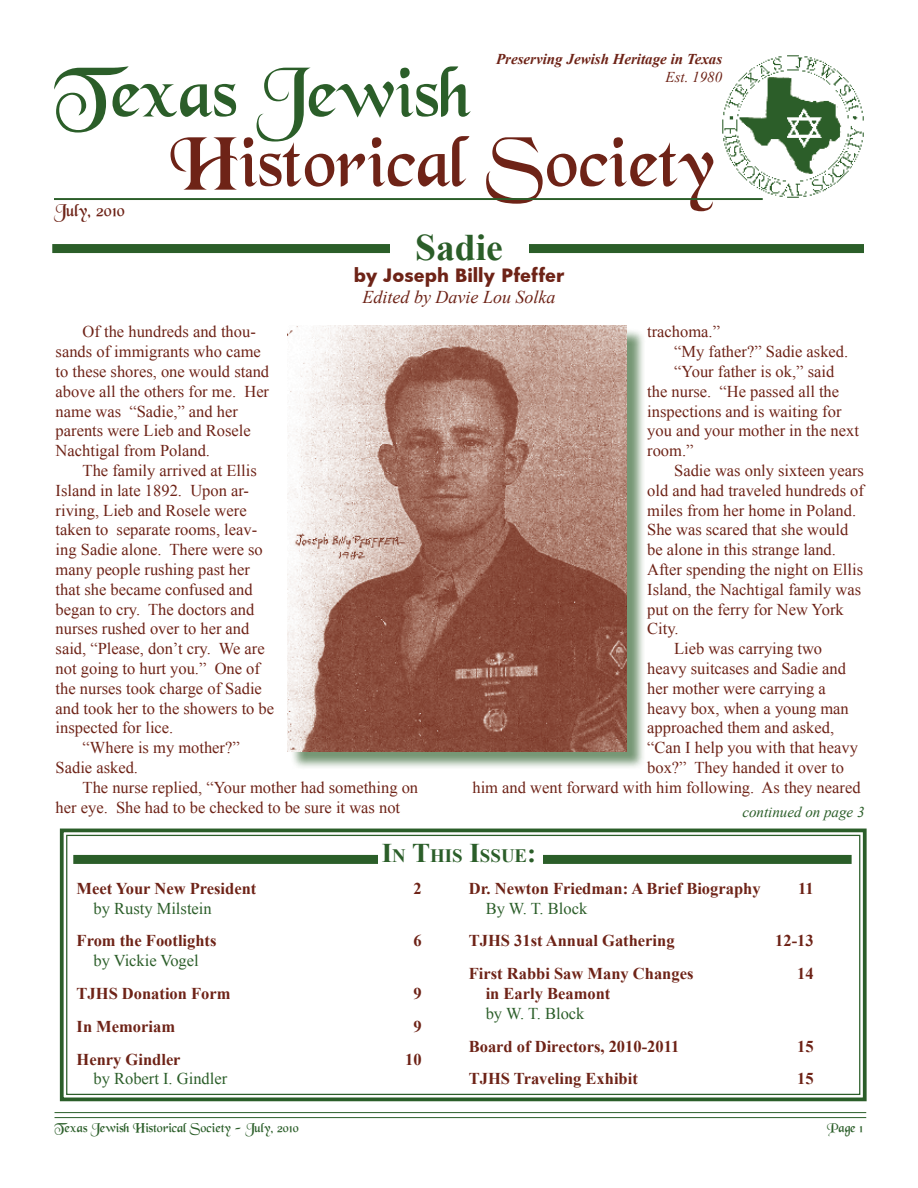
<style>
.page{position:relative;width:918px;height:1188px;background:#fff}
.page>*{position:absolute;margin:0;border:0;box-sizing:border-box;transform-origin:0 0}
.t1{font:75px "Black Chancery";color:#6e2317}
.t2{font:75px "Black Chancery";color:#2b5e29}
.t3{font:700 37.5px "Times New Roman";color:#2b5e29}
.t4{font:700 18.9px "Times New Roman";color:#2b5e29}
.t5{font:italic 18px "Times New Roman";color:#6e2317}
.t6{font:700 18px "Futura";color:#6e2317}
.t7{font:18px "Black Chancery";color:#6e2317}
.t8{font:16.5px/19.8px "Times New Roman";color:#6e2317}
.t9{font:700 16.5px "Times New Roman";color:#6e2317}
.t10{font:16.5px "Times New Roman";color:#2b5e29}
.t11{font:italic 700 15px "Times New Roman";color:#6e2317}
.t12{font:italic 15px "Times New Roman";color:#2b5e29}
.t13{font:italic 15px "Times New Roman";color:#6e2317}
.t14{font:13.5px "Black Chancery";color:#2b5e29}
.s1{font-size:27px}
</style>
<div class="page">
<hr style="left:55px;top:1112px;width:811px;height:1px;background:#2b5e29">
<hr style="left:55px;top:1117px;width:811px;height:1px;background:#2b5e29">
<img style="left:722px;top:55px;width:142px;height:143px">
<hr style="left:54px;top:198px;width:709px;height:2px;background:#2b5e29">
<svg style="left:59px;top:828px;width:808px;height:274px"></svg>
<div style="left:66px;top:835px;width:794px;height:260px;border:1px solid #2b5e29"></div>
<div style="left:290px;top:328px;width:355px;height:442px;background:#2b5e29;opacity:.65"></div>
<img style="left:288px;top:326px;width:339px;height:426px">
<div style="left:52px;top:244px;width:812px;height:9px;background:#2b5e29"></div>
<div style="left:390px;top:235px;width:138px;height:20px;background:#fff"></div>
<p class="t11" style="left:496px;top:49px;width:228px">Preserving Jewish Heritage in Texas</p>
<p class="t13" style="left:666px;top:67px;width:58px">Est. 1980</p>
<h1 class="t2" style="left:54px;top:54px;width:419px">Texas Jewish</h1>
<h1 class="t1" style="left:170px;top:124px;width:545px">Historical Society</h1>
<p class="t7" style="left:54px;top:201px;width:72px">July, 2010</p>
<h2 class="t3" style="left:415px;top:222px;width:89px">Sadie</h2>
<p class="t6" style="left:354px;top:262px;width:212px">by Joseph Billy Pfeffer</p>
<p class="t5" style="left:363px;top:285px;width:194px">Edited by Davie Lou Solka</p>
<p class="t8" style="left:56px;top:322px;width:215px;text-indent:27px">Of the hundreds and thou&shy;sands of immigrants who came to these shores, one would stand above all the others for me. Her name was “Sadie,” and her parents were Lieb and Rosele<br>Nachtigal from Poland.</p>
<p class="t8" style="left:83px;top:460px;width:176px">The family arrived at Ellis</p>
<p class="t8" style="left:56px;top:480px;width:195px">Island in late 1892. Upon ar-</p>
<p class="t8" style="left:56px;top:500px;width:193px">riving, Lieb and Rosele were</p>
<p class="t8" style="left:56px;top:520px;width:203px">taken to separate rooms, leav-</p>
<p class="t8" style="left:56px;top:539px;width:209px">ing Sadie alone. There were so</p>
<p class="t8" style="left:56px;top:559px;width:196px">many people rushing past her</p>
<p class="t8" style="left:56px;top:579px;width:199px">that she became confused and</p>
<p class="t8" style="left:56px;top:599px;width:200px">began to cry. The doctors and</p>
<p class="t8" style="left:56px;top:619px;width:195px">nurses rushed over to her and</p>
<p class="t8" style="left:56px;top:638px;width:211px">said, “Please, don’t cry. We are</p>
<p class="t8" style="left:56px;top:658px;width:206px">not going to hurt you.” One of</p>
<p class="t8" style="left:56px;top:678px;width:208px">the nurses took charge of Sadie</p>
<p class="t8" style="left:56px;top:698px;width:220px">and took her to the showers to be</p>
<p class="t8" style="left:56px;top:718px;width:119px">inspected for lice.</p>
<p class="t8" style="left:83px;top:737px;width:159px">“Where is my mother?”</p>
<p class="t8" style="left:56px;top:757px;width:84px">Sadie asked.</p>
<p class="t8" style="left:83px;top:777px;width:337px">The nurse replied, “Your mother had something on</p>
<p class="t8" style="left:56px;top:797px;width:346px">her eye. She had to be checked to be sure it was not</p>
<p class="t8" style="left:647px;top:322px;width:74px">trachoma.”</p>
<p class="t8" style="left:674px;top:341px;width:176px">“My father?” Sadie asked.</p>
<p class="t8" style="left:674px;top:361px;width:162px">“Your father is ok,” said</p>
<p class="t8" style="left:647px;top:381px;width:193px">the nurse. “He passed all the</p>
<p class="t8" style="left:647px;top:401px;width:196px">inspections and is waiting for</p>
<p class="t8" style="left:647px;top:421px;width:213px">you and your mother in the next</p>
<p class="t8" style="left:647px;top:440px;width:48px">room.”</p>
<p class="t8" style="left:674px;top:460px;width:191px">Sadie was only sixteen years</p>
<p class="t8" style="left:647px;top:480px;width:218px">old and had traveled hundreds of</p>
<p class="t8" style="left:647px;top:500px;width:210px">miles from her home in Poland.</p>
<p class="t8" style="left:647px;top:520px;width:203px">She was scared that she would</p>
<p class="t8" style="left:647px;top:539px;width:190px">be alone in this strange land.</p>
<p class="t8" style="left:647px;top:559px;width:217px">After spending the night on Ellis</p>
<p class="t8" style="left:647px;top:579px;width:216px">Island, the Nachtigal family was</p>
<p class="t8" style="left:647px;top:599px;width:198px">put on the ferry for New York</p>
<p class="t8" style="left:647px;top:619px;width:33px">City.</p>
<p class="t8" style="left:674px;top:638px;width:150px">Lieb was carrying two</p>
<p class="t8" style="left:647px;top:658px;width:200px">heavy suitcases and Sadie and</p>
<p class="t8" style="left:647px;top:678px;width:180px">her mother were carrying a</p>
<p class="t8" style="left:647px;top:698px;width:203px">heavy box, when a young man</p>
<p class="t8" style="left:647px;top:718px;width:188px">approached them and asked,</p>
<p class="t8" style="left:647px;top:737px;width:212px">“Can I help you with that heavy</p>
<p class="t8" style="left:647px;top:757px;width:198px">box?” They handed it over to</p>
<p class="t8" style="left:472px;top:777px;width:390px">him and went forward with him following. As they neared</p>
<p class="t12" style="left:742px;top:802px;width:124px">continued on page 3</p>
<p class="t4" style="left:382px;top:843px;width:156px"><span class="s1">I</span>N <span class="s1">T</span>HIS <span class="s1">I</span>SSUE<span class="s1">:</span></p>
<p class="t9" style="left:77px;top:877px;width:181px">Meet Your New President</p>
<p class="t9" style="left:413px;top:877px;width:10px">2</p>
<p class="t10" style="left:93px;top:897px;width:120px">by Rusty Milstein</p>
<p class="t9" style="left:77px;top:930px;width:141px">From the Footlights</p>
<p class="t9" style="left:413px;top:930px;width:10px">6</p>
<p class="t10" style="left:93px;top:950px;width:107px">by Vickie Vogel</p>
<p class="t9" style="left:77px;top:982px;width:156px">TJHS Donation Form</p>
<p class="t9" style="left:413px;top:982px;width:10px">9</p>
<p class="t9" style="left:77px;top:1015px;width:100px">In Memoriam</p>
<p class="t9" style="left:413px;top:1015px;width:10px">9</p>
<p class="t9" style="left:77px;top:1048px;width:106px">Henry Gindler</p>
<p class="t9" style="left:405px;top:1048px;width:18px">10</p>
<p class="t10" style="left:93px;top:1068px;width:135px">by Robert I. Gindler</p>
<p class="t9" style="left:469px;top:877px;width:293px">Dr. Newton Friedman: A Brief Biography</p>
<p class="t9" style="left:798px;top:877px;width:17px">11</p>
<p class="t10" style="left:486px;top:897px;width:103px">By W. T. Block</p>
<p class="t9" style="left:469px;top:930px;width:207px">TJHS 31st Annual Gathering</p>
<p class="t9" style="left:775px;top:930px;width:40px">12-13</p>
<p class="t9" style="left:469px;top:962px;width:226px">First Rabbi Saw Many Changes</p>
<p class="t9" style="left:797px;top:962px;width:18px">14</p>
<p class="t9" style="left:486px;top:982px;width:126px">in Early Beamont</p>
<p class="t10" style="left:486px;top:1002px;width:100px">by W. T. Block</p>
<p class="t9" style="left:469px;top:1035px;width:212px">Board of Directors, 2010-2011</p>
<p class="t9" style="left:797px;top:1035px;width:18px">15</p>
<p class="t9" style="left:469px;top:1067px;width:171px">TJHS Traveling Exhibit</p>
<p class="t9" style="left:797px;top:1067px;width:18px">15</p>
<p class="t14" style="left:55px;top:1120px;width:246px">Texas Jewish Historical Society - July, 2010</p>
<p class="t14" style="left:827px;top:1120px;width:37px">Page 1</p>
</div>
